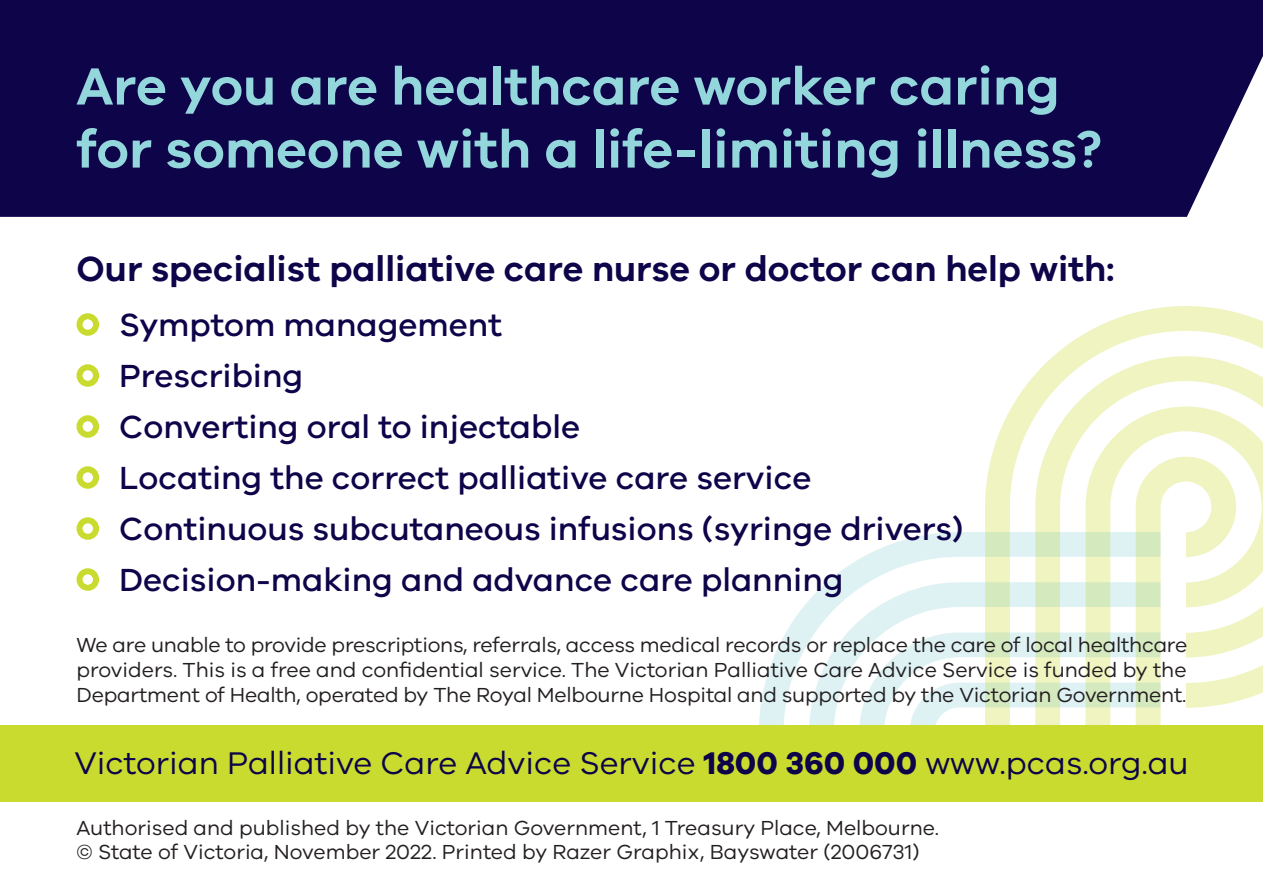
<style>
.page{position:relative;width:1263px;height:893px;background:#fff}
.page>*{position:absolute;margin:0;border:0;box-sizing:border-box;transform-origin:0 0}
.t1{font:600 54px/63px "VIC";color:#93d6dc}
.t2{font:600 36px "VIC";color:#0d0449}
.t3{font:500 33px/51px "VIC";color:#0d0449}
.t4{font:32.4px "VIC";color:#0d0449}
.t5{font:21px/24.6px "VIC";color:#231f20;text-align:justify}
.s1{font-weight:700}
</style>
<div class="page">
<svg style="left:759px;top:538px;width:150px;height:187px"></svg>
<svg style="left:859px;top:632px;width:50px;height:93px"></svg>
<svg style="left:991px;top:306px;width:272px;height:151px"></svg>
<svg style="left:1035px;top:356px;width:228px;height:101px;fill:#f0f5c6"></svg>
<svg style="left:1085px;top:406px;width:178px;height:296px"></svg>
<svg style="left:909px;top:457px;width:327px;height:268px"></svg>
<div style="left:0;top:0;width:1263px;height:217px;background:#0d0449"></div>
<div style="left:0;top:725px;width:1263px;height:76px;background:#cadb2f"></div>
<div style="left:77px;top:313px;width:22px;height:23px;border:6px solid #cadb2f;border-radius:50%"></div>
<div style="left:77px;top:364px;width:22px;height:23px;border:6px solid #cadb2f;border-radius:50%"></div>
<div style="left:77px;top:415px;width:22px;height:23px;border:6px solid #cadb2f;border-radius:50%"></div>
<div style="left:77px;top:466px;width:22px;height:23px;border:6px solid #cadb2f;border-radius:50%"></div>
<div style="left:77px;top:517px;width:22px;height:23px;border:6px solid #cadb2f;border-radius:50%"></div>
<div style="left:77px;top:568px;width:22px;height:23px;border:6px solid #cadb2f;border-radius:50%"></div>
<h1 class="t1" style="left:77px;top:53px;width:1028px">Are you are healthcare worker caring for someone with a life-limiting illness?</h1>
<h2 class="t2" style="left:77px;top:246px;width:1040px">Our specialist palliative care nurse or doctor can help with:</h2>
<h3 class="t3" style="left:119px;top:298px;width:846px">Symptom management<br>Prescribing<br>Converting oral to injectable<br>Locating the correct palliative care service Continuous subcutaneous infusions (syringe drivers)<br>Decision-making and advance care planning</h3>
<p class="t5" style="left:77px;top:632px;width:1112px">We are unable to provide prescriptions, referrals, access medical records or replace the care of local healthcare providers. This is a free and confidential service. The Victorian Palliative Care Advice Service is funded by the Department of Health, operated by The Royal Melbourne Hospital and supported by the Victorian Government.</p>
<h3 class="t4" style="left:74px;top:744px;width:1116px">Victorian Palliative Care Advice Service <span class="s1">1800 360 000</span> www.pcas.org.au</h3>
<p class="t5" style="left:77px;top:815px;width:864px">Authorised and published by the Victorian Government, 1 Treasury Place, Melbourne. © State of Victoria, November 2022. Printed by Razer Graphix, Bayswater (2006731)</p>
</div>
